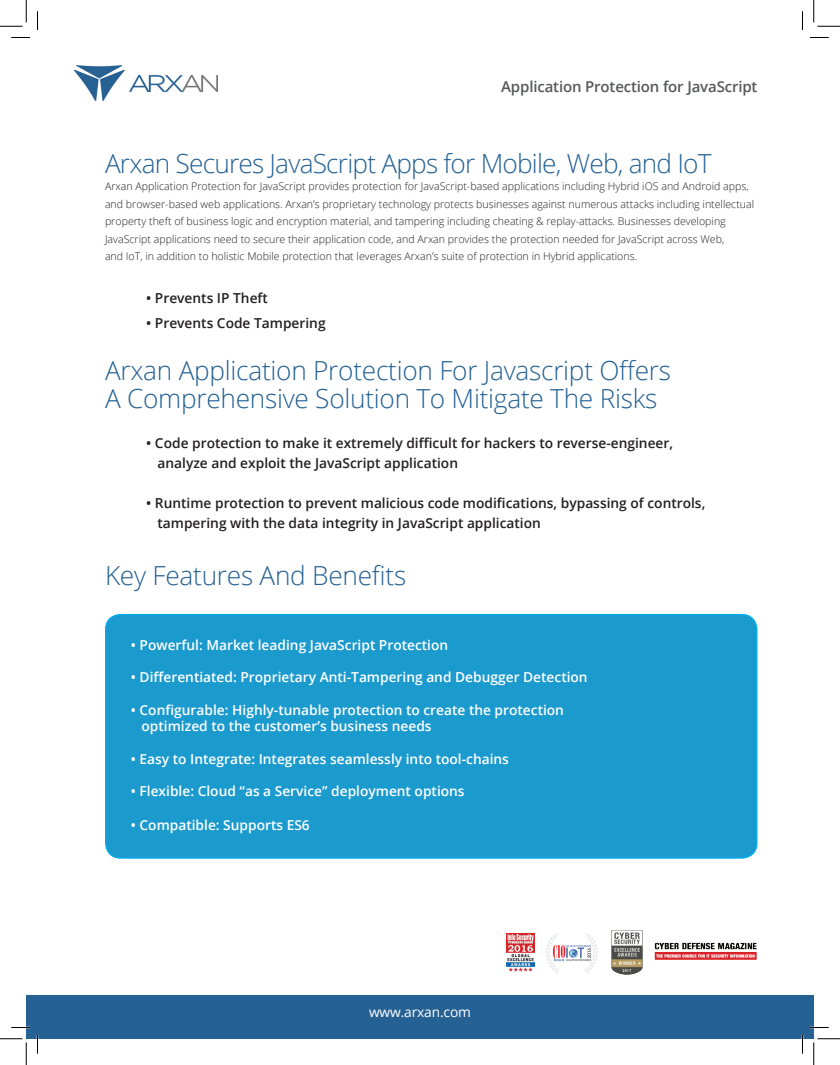
<style>
.page{position:relative;width:840px;height:1065px;background:#fff}
.page>*{position:absolute;margin:0;border:0;box-sizing:border-box;transform-origin:0 0}
.t1{font:300 26.25px/27.5px "Open Sans";letter-spacing:-.01em;color:#246194}
.t2{font:300 26.25px "Open Sans";letter-spacing:-.03em;color:#246194}
.t3{font:300 26.25px "Open Sans";letter-spacing:-.01em;color:#266193}
.t4{font:600 15px "Open Sans";letter-spacing:-.01em;color:#57585a}
.t5{font:600 13.75px/16.2px "Open Sans";color:#fff}
.t6{font:600 13.75px/20px "Open Sans";color:#231f20}
.t7{font:13.75px "Open Sans";letter-spacing:-.01em;color:#fff}
.t8{font:300 10.62px/17.5px "Open Sans";color:#231f20}
</style>
<div class="page">
<img style="left:75px;top:65px;width:143px;height:35px">
<div style="left:106px;top:615px;width:651px;height:243px;background:#1b9ace;border-radius:15px"></div>
<div style="left:105px;top:614px;width:653px;height:245px;border:1px solid #00aeef;border-radius:15px"></div>
<img style="left:654px;top:942px;width:103px;height:18px">
<img style="left:546px;top:933px;width:52px;height:40px">
<img style="left:507px;top:933px;width:28px;height:38px">
<img style="left:611px;top:931px;width:31px;height:43px">
<svg style="left:11px;top:37px;width:19px;height:1px"></svg>
<svg style="left:810px;top:37px;width:19px;height:1px"></svg>
<svg style="left:37px;top:11px;width:1px;height:19px"></svg>
<svg style="left:802px;top:11px;width:1px;height:19px"></svg>
<svg style="left:0;top:0;width:27px;height:27px"></svg>
<svg style="left:814px;top:0;width:26px;height:27px"></svg>
<svg style="left:0;top:995px;width:840px;height:70px"></svg>
<h2 class="t4" style="left:501px;top:76px;width:258px">Application Protection for JavaScript</h2>
<h1 class="t2" style="left:105px;top:145px;width:608px">Arxan Secures JavaScript Apps for Mobile, Web, and IoT</h1>
<p class="t8" style="left:105px;top:177px;width:651px">Arxan Application Protection for JavaScript provides protection for JavaScript-based applications including Hybrid iOS and Android apps, and browser-based web applications. Arxan’s proprietary technology protects businesses against numerous attacks including intellectual property theft of business logic and encryption material, and tampering including cheating &amp; replay-attacks. Businesses developing JavaScript applications need to secure their application code, and Arxan provides the protection needed for JavaScript across Web,<br>and IoT, in addition to holistic Mobile protection that leverages Arxan’s suite of protection in Hybrid applications.</p>
<p class="t6" style="left:146px;top:287px;width:123px">• Prevents IP Theft</p>
<p class="t6" style="left:146px;top:312px;width:181px">• Prevents Code Tampering</p>
<h1 class="t1" style="left:105px;top:356px;width:568px">Arxan Application Protection For Javascript Offers<br>A Comprehensive Solution To Mitigate The Risks</h1>
<p class="t6" style="left:157px;top:432px;width:517px;text-indent:-11px">• Code protection to make it extremely difficult for hackers to reverse-engineer, analyze and exploit the JavaScript application</p>
<p class="t6" style="left:157px;top:492px;width:549px;text-indent:-11px">• Runtime protection to prevent malicious code modifications, bypassing of controls, tampering with the data integrity in JavaScript application</p>
<h1 class="t3" style="left:105px;top:558px;width:303px">Key Features And Benefits</h1>
<p class="t5" style="left:131px;top:636px;width:319px">• Powerful: Market leading JavaScript Protection</p>
<p class="t5" style="left:131px;top:669px;width:458px">• Differentiated: Proprietary Anti-Tampering and Debugger Detection</p>
<p class="t5" style="left:142px;top:701px;width:424px;text-indent:-11px">• Configurable: Highly-tunable protection to create the protection optimized to the customer’s business needs</p>
<p class="t5" style="left:131px;top:750px;width:380px">• Easy to Integrate: Integrates seamlessly into tool-chains</p>
<p class="t5" style="left:131px;top:783px;width:335px">• Flexible: Cloud “as a Service” deployment options</p>
<p class="t5" style="left:131px;top:816px;width:180px">• Compatible: Supports ES6</p>
<p class="t7" style="left:369px;top:1003px;width:103px">www.arxan.com</p>
</div>
